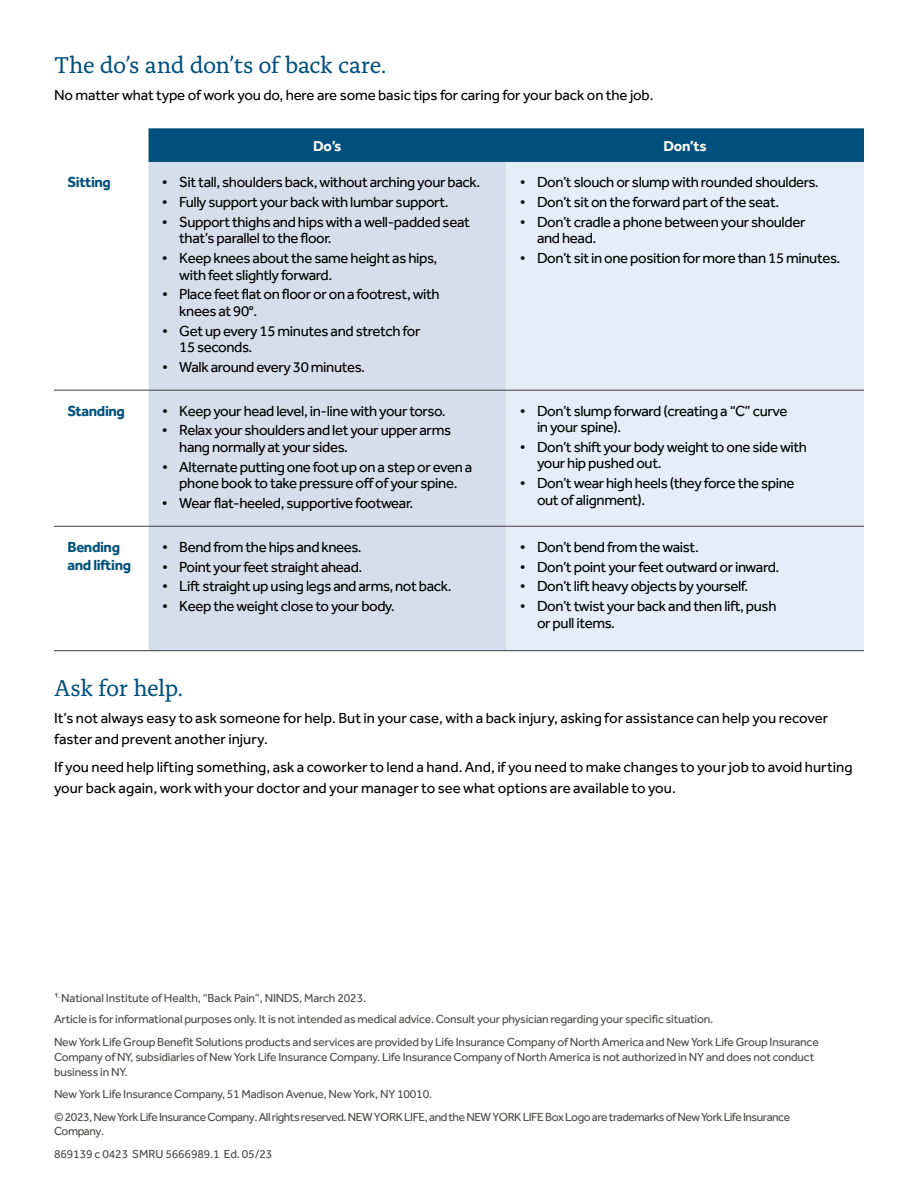
<style>
.page{position:relative;width:918px;height:1188px;background:#fff}
.page>*{position:absolute;margin:0;border:0;box-sizing:border-box;transform-origin:0 0}
.Page_Heading_h3{font:24px "Alda Pro";letter-spacing:-.025em;color:#00507d}
.Paragraph_Style_1{font:15px/16.5px "Effra Pro";letter-spacing:-.025em;color:#000}
.Paragraph_Style_1-2{font:15px/21px "Effra Pro";color:#000}
.table-column_header{font:700 15px/18px "Effra Pro";letter-spacing:-.025em;color:#00507d}
.table-header-text{font:700 15px "Effra Pro";letter-spacing:-.03em;color:#fff}
.Cat__Legal_Line{font:12px/15px "Effra Pro";letter-spacing:-.015em;color:#4a4a49}
.Cat__Legal_Line-2{font:12px/22.5px "Effra Pro";letter-spacing:-.04em;color:#4a4a49}
.s1{font-style:inherit}
</style>
<div class="page">
<div style="left:148px;top:128px;width:716px;height:34px;background:#00507d"></div>
<div style="left:148px;top:162px;width:358px;height:488px;background:#d5deeb"></div>
<div style="left:506px;top:162px;width:358px;height:488px;background:#e5edf9"></div>
<hr style="left:54px;top:390px;width:94px;height:1px;background:#3c3c3b">
<hr style="left:148px;top:390px;width:358px;height:1px;background:#3c3c3b">
<hr style="left:506px;top:390px;width:358px;height:1px;background:#3c3c3b">
<hr style="left:54px;top:526px;width:94px;height:1px;background:#3c3c3b">
<hr style="left:148px;top:526px;width:358px;height:1px;background:#3c3c3b">
<hr style="left:506px;top:526px;width:358px;height:1px;background:#3c3c3b">
<hr style="left:54px;top:650px;width:94px;height:1px;background:#3c3c3b">
<hr style="left:148px;top:650px;width:358px;height:1px;background:#3c3c3b">
<hr style="left:506px;top:650px;width:358px;height:1px;background:#3c3c3b">
<h3 class="Page_Heading_h3" style="left:54px;top:47px;width:334px">The do’s and don’ts of back care.</h3>
<p class="Paragraph_Style_1" style="left:54px;top:87px;width:601px">No matter what type of work you do, here are some basic tips for caring for your back on the job.</p>
<p class="table-header-text" style="left:313px;top:137px;width:30px">Do’s</p>
<p class="table-header-text" style="left:664px;top:137px;width:45px">Don’ts</p>
<p class="table-column_header" style="left:67px;top:173px;width:45px">Sitting</p>
<p class="Paragraph_Style_1" style="left:162px;top:174px;width:320px">• Sit tall, shoulders back, without arching your back.</p>
<p class="Paragraph_Style_1" style="left:162px;top:194px;width:288px">• Fully support your back with lumbar support.</p>
<p class="Paragraph_Style_1" style="left:179px;top:213px;width:292px;text-indent:-17px">• Support thighs and hips with a well-padded seat that’s parallel to the floor.</p>
<p class="Paragraph_Style_1" style="left:179px;top:250px;width:260px;text-indent:-17px">• Keep knees about the same height as hips, with feet slightly forward.</p>
<p class="Paragraph_Style_1" style="left:179px;top:286px;width:262px;text-indent:-17px">• Place feet flat on floor or on a footrest, with knees at 90°.</p>
<p class="Paragraph_Style_1" style="left:179px;top:322px;width:243px;text-indent:-17px">• Get up every 15 minutes and stretch for<br>15 seconds.</p>
<p class="Paragraph_Style_1" style="left:162px;top:358px;width:204px">• Walk around every 30 minutes.</p>
<p class="Paragraph_Style_1" style="left:520px;top:174px;width:301px">• Don’t slouch or slump with rounded shoulders.</p>
<p class="Paragraph_Style_1" style="left:520px;top:194px;width:261px">• Don’t sit on the forward part of the seat.</p>
<p class="Paragraph_Style_1" style="left:537px;top:213px;width:270px;text-indent:-17px">• Don’t cradle a phone between your shoulder and head.</p>
<p class="Paragraph_Style_1" style="left:520px;top:250px;width:322px">• Don’t sit in one position for more than 15 minutes.</p>
<p class="table-column_header" style="left:67px;top:401px;width:59px">Standing</p>
<p class="Paragraph_Style_1" style="left:162px;top:402px;width:285px">• Keep your head level, in-line with your torso.</p>
<p class="Paragraph_Style_1" style="left:179px;top:422px;width:273px;text-indent:-17px">• Relax your shoulders and let your upper arms hang normally at your sides.</p>
<p class="Paragraph_Style_1" style="left:162px;top:458px;width:312px;text-align:center">• Alternate putting one foot up on a step or even a phone book to take pressure off of your spine.</p>
<p class="Paragraph_Style_1" style="left:162px;top:495px;width:253px">• Wear flat-heeled, supportive footwear.</p>
<p class="table-column_header" style="left:68px;top:537px;width:65px">Bending and lifting</p>
<p class="Paragraph_Style_1" style="left:162px;top:538px;width:201px">• Bend from the hips and knees.</p>
<p class="Paragraph_Style_1" style="left:162px;top:558px;width:202px">• Point your feet straight ahead.</p>
<p class="Paragraph_Style_1" style="left:162px;top:578px;width:291px">• Lift straight up using legs and arms, not back.</p>
<p class="Paragraph_Style_1" style="left:162px;top:598px;width:234px">• Keep the weight close to your body.</p>
<p class="Paragraph_Style_1" style="left:537px;top:402px;width:252px;text-indent:-17px">• Don’t slump forward (creating a “C” curve in your spine).</p>
<p class="Paragraph_Style_1" style="left:537px;top:439px;width:271px;text-indent:-17px">• Don’t shift your body weight to one side with your hip pushed out.</p>
<p class="Paragraph_Style_1" style="left:537px;top:475px;width:259px;text-indent:-17px">• Don’t wear high heels (they force the spine out of alignment).</p>
<p class="Paragraph_Style_1" style="left:520px;top:538px;width:181px">• Don’t bend from the waist.</p>
<p class="Paragraph_Style_1" style="left:520px;top:558px;width:261px">• Don’t point your feet outward or inward.</p>
<p class="Paragraph_Style_1" style="left:520px;top:578px;width:230px">• Don’t lift heavy objects by yourself.</p>
<p class="Paragraph_Style_1" style="left:537px;top:598px;width:241px;text-indent:-17px">• Don’t twist your back and then lift, push or pull items.</p>
<h3 class="Page_Heading_h3" style="left:54px;top:670px;width:131px">Ask for help.</h3>
<p class="Paragraph_Style_1-2" style="left:54px;top:707px;width:776px">It’s not always easy to ask someone for help. But in your case, with a back injury, asking for assistance can help you recover faster and prevent another injury.</p>
<p class="Paragraph_Style_1-2" style="left:54px;top:756px;width:800px">If you need help lifting something, ask a coworker to lend a hand. And, if you need to make changes to your job to avoid hurting your back again, work with your doctor and your manager to see what options are available to you.</p>
<p class="Cat__Legal_Line" style="left:54px;top:987px;width:661px;line-height:21px">1<sup>.</sup> National Institute of Health, “Back Pain”, NINDS, March 2023.<br>Article is for informational purposes only. It is not intended as medical advice. Consult your physician regarding your specific situation.</p>
<p class="Cat__Legal_Line" style="left:54px;top:1034px;width:766px">New York Life Group Benefit Solutions products and services are provided by Life Insurance Company of North America and New York Life Group Insurance<br>Company of NY, subsidiaries of NewYork Life Insurance Company. Life Insurance Company of North America is not authorized in NY and does not conduct business in NY.</p>
<p class="Cat__Legal_Line-2" style="left:54px;top:1083px;width:738px">New York Life Insurance Company, 51 Madison Avenue, New York, NY 10010.<br>© 2023, New York Life Insurance Company.All rights reserved. NEW YORK LIFE, and the NEW YORK LIFE Box Logo are trademarks of New York Life Insurance</p>
<p class="Cat__Legal_Line" style="left:54px;top:1120px;width:220px;line-height:22.5px">Company.<br>869139 c 0423 SMRU 5666989.1 Ed. 0<span class="s1">5/</span>23</p>
</div>
